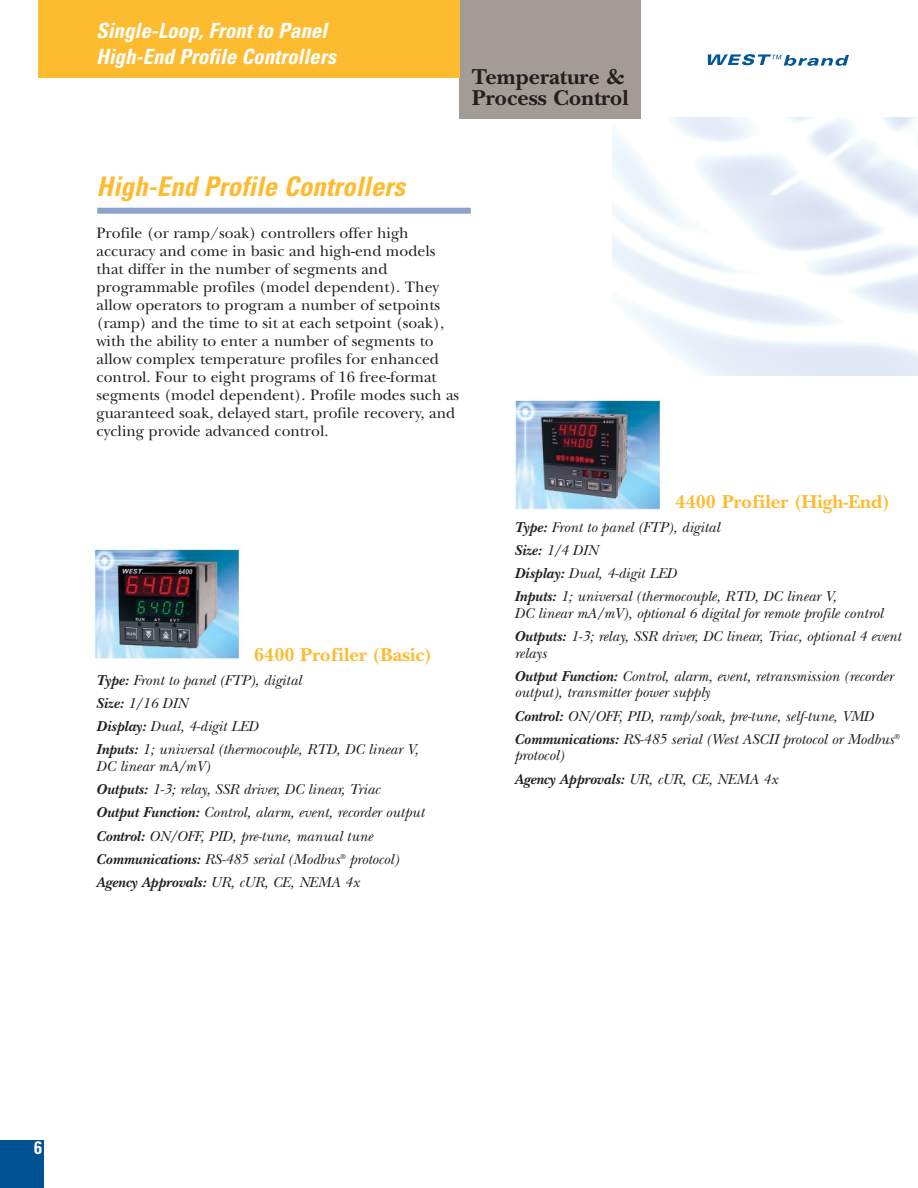
<style>
.page{position:relative;width:918px;height:1188px;background:#fff}
.page>*{position:absolute;margin:0;border:0;box-sizing:border-box;transform-origin:0 0}
.t1{font:italic 700 condensed 27px "Univers";color:#fdbb30}
.t2{font:700 22.5px/21px "New Baskerville";color:#231f20}
.t3{font:italic 700 condensed 21px/25.2px "Univers";color:#fff}
.t4{font:700 19.5px "New Baskerville";color:#fdbb30}
.t5{font:700 condensed 18px "Univers";color:#fff}
.t6{font:15.75px/18px "New Baskerville";color:#231f20}
.t7{font:italic 15px/23.2px "New Baskerville";color:#231f20}
.s1{font-weight:700}
</style>
<div class="page">
<div style="left:0;top:1140px;width:44px;height:48px;background:#005295"></div>
<div style="left:97px;top:208px;width:374px;height:6px;background:#8ca2cb"></div>
<img style="left:515px;top:399px;width:146px;height:111px">
<img style="left:94px;top:548px;width:147px;height:111px">
<div style="left:459px;top:0;width:182px;height:119px;background:#a39c96"></div>
<div style="left:38px;top:0;width:421px;height:78px;background:#fdbb30"></div>
<svg style="left:708px;top:54px;width:141px;height:12px"></svg>
<h3 class="t3" style="left:96px;top:20px;width:246px">Single-Loop,Frontto Panel<br>High-End Profile Controllers</h3>
<h2 class="t2" style="left:472px;top:69px;width:158px">Temperature &amp;<br>Process Control</h2>
<h1 class="t1" style="left:97px;top:177px;width:316px">High-End Profile Controllers</h1>
<p class="t6" style="left:97px;top:226px;width:364px">Profile (or ramp/soak) controllers offer high accuracy and come in basic and high-end models that differ in the number of segments and programmable profiles (model dependent). They allow operators to program a number of setpoints (ramp) and the time to sit at each setpoint (soak), with the ability to enter a number of segments to allow complex temperature profiles for enhanced control. Four to eight programs of 16 free-format segments (model dependent). Profile modes such as guaranteed soak, delayed start, profile recovery, and cycling provide advanced control.</p>
<h3 class="t4" style="left:254px;top:648px;width:179px">6400 Profiler (Basic)</h3>
<p class="t7" style="left:96px;top:670px;width:324px"><span class="s1">Type:</span> Front to panel (FTP), digital<br><span class="s1">Size:</span> 1/16 DIN<br><span class="s1">Display:</span> Dual, 4-digit LED<br><span class="s1">Inputs:</span> 1; universal (thermocouple, RTD, DC linear V,</p>
<p class="t7" style="left:96px;top:756px;width:329px">DC linear mA/mV)<br><span class="s1">Outputs:</span> 1-3; relay, SSR driver, DC linear, Triac <span class="s1">Output Function:</span> Control, alarm, event, recorder output <span class="s1">Control:</span> ON/OFF, PID, pre-tune, manual tune <span class="s1">Communications:</span> RS-485 serial (Modbus<sup>®</sup> protocol)<br><span class="s1">Agency Approvals:</span> UR, cUR, CE, NEMA 4x</p>
<h3 class="t4" style="left:676px;top:495px;width:216px">4400 Profiler (High-End)</h3>
<p class="t7" style="left:514px;top:517px;width:324px"><span class="s1">Type:</span> Front to panel (FTP), digital<br><span class="s1">Size:</span> 1/4 DIN<br><span class="s1">Display:</span> Dual, 4-digit LED<br><span class="s1">Inputs:</span> 1; universal (thermocouple, RTD, DC linear V,</p>
<p class="t7" style="left:514px;top:603px;width:388px">DC linear mA/mV), optional 6 digital for remote profile control<br><span class="s1">Outputs:</span> 1-3; relay, SSR driver, DC linear, Triac, optional 4 event</p>
<p class="t7" style="left:514px;top:643px;width:380px">relays<br><span class="s1">Output Function:</span> Control, alarm, event, retransmission (recorder</p>
<p class="t7" style="left:514px;top:683px;width:386px">output), transmitter power supply<br><span class="s1">Control:</span> ON/OFF, PID, ramp/soak, pre-tune, self-tune, VMD<br><span class="s1">Communications:</span> RS-485 serial (West ASCII protocol or Modbus<sup>®</sup></p>
<p class="t7" style="left:514px;top:746px;width:265px">protocol)<br><span class="s1">Agency Approvals:</span> UR, cUR, CE, NEMA 4x</p>
<p class="t5" style="left:34px;top:1141px;width:9px">6</p>
</div>
